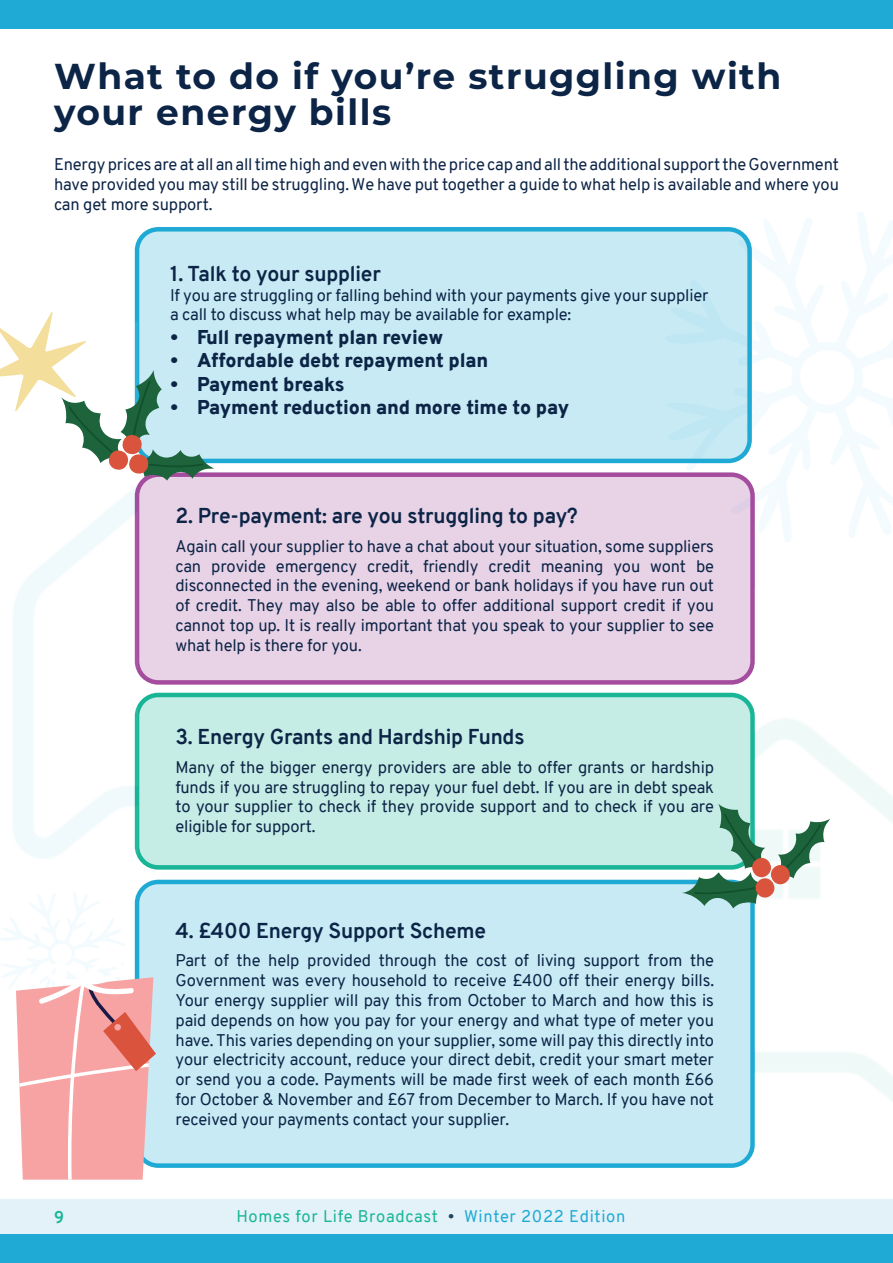
<style>
.page{position:relative;width:893px;height:1263px;background:#fff}
.page>*{position:absolute;margin:0;border:0;box-sizing:border-box;transform-origin:0 0}
.t1{font:700 36px/36px "Montserrat";letter-spacing:.04em;color:#0c2446}
.t2{font:700 21px "Overpass";letter-spacing:-.01em;color:#0c2446}
.t3{font:900 19.5px "Overpass";letter-spacing:-.01em;color:#0c2446}
.t4{font:16.5px/19.8px "Overpass";letter-spacing:-.01em;color:#0c2446;text-align:justify}
.t5{font:16.5px "Overpass";letter-spacing:.04em;color:#18b596}
.t6{font:700 16.5px "Overpass";color:#18b596}
.s1{color:#1d4662}
.s2{color:#1eaad4}
</style>
<div class="page">
<svg style="left:634px;top:212px;width:259px;height:330px"></svg>
<div style="left:0;top:1199px;width:893px;height:35px;background:#e3f1f8"></div>
<div style="left:0;top:0;width:893px;height:29px;background:#1eaad4"></div>
<div style="left:0;top:1234px;width:893px;height:29px;background:#1eaad4"></div>
<div style="left:138px;top:229px;width:611px;height:232px;background:#c7eaf4;border-radius:21px"></div>
<div style="left:138px;top:694px;width:614px;height:174px;background:#c5ece5;border-radius:21px"></div>
<div style="left:138px;top:882px;width:614px;height:283px;background:#c7eaf4;border-radius:21px"></div>
<div style="left:135px;top:227px;width:617px;height:236px;border:4px solid #1eaad4;border-radius:21px"></div>
<div style="left:138px;top:474px;width:614px;height:209px;background:#e8d2e6;border-radius:21px"></div>
<div style="left:135px;top:472px;width:620px;height:213px;border:4px solid #a44c9d;border-radius:21px"></div>
<div style="left:135px;top:693px;width:620px;height:177px;border:4px solid #18b596;border-radius:21px"></div>
<div style="left:135px;top:880px;width:620px;height:288px;border:4px solid #1eaad4;border-radius:21px"></div>
<svg style="left:1px;top:886px;width:155px;height:294px"></svg>
<svg style="left:682px;top:804px;width:148px;height:104px"></svg>
<div style="left:752px;top:858px;width:19px;height:19px;background:#d9533d;border-radius:50%"></div>
<div style="left:755px;top:878px;width:20px;height:19px;background:#d9533d;border-radius:50%"></div>
<div style="left:771px;top:865px;width:19px;height:19px;background:#d9533d;border-radius:50%"></div>
<svg style="left:0;top:312px;width:214px;height:169px"></svg>
<h1 class="t1" style="left:54px;top:56px;width:729px">What to do if you’re struggling with your energy bills</h1>
<p class="t4" style="left:54px;top:155px;width:786px">Energy prices are at all an all time high and even with the price cap and all the additional support the Government have provided you may still be struggling. We have put together a guide to what help is available and where you can get more support.</p>
<p class="t2" style="left:170px;top:258px;width:212px">1. Talk to your supplier</p>
<p class="t4" style="left:170px;top:285px;width:540px">If you are struggling or falling behind with your payments give your supplier a call to discuss what help may be available for example:</p>
<p class="t3" style="left:170px;top:323px;width:275px">• Full repayment plan review</p>
<p class="t3" style="left:170px;top:346px;width:320px">• Affordable debt repayment plan</p>
<p class="t3" style="left:170px;top:370px;width:176px">• Payment breaks</p>
<p class="t3" style="left:170px;top:393px;width:401px">• Payment reduction and more time to pay</p>
<p class="t2" style="left:176px;top:501px;width:404px">2. Pre-payment: are you struggling to pay?</p>
<p class="t4" style="left:176px;top:536px;width:540px">Again call your supplier to have a chat about your situation, some suppliers can provide emergency credit, friendly credit meaning you wont be disconnected in the evening, weekend or bank holidays if you have run out of credit. They may also be able to offer additional support credit if you cannot top up. It is really important that you speak to your supplier to see what help is there for you.</p>
<p class="t2" style="left:176px;top:722px;width:350px">3. Energy Grants and Hardship Funds</p>
<p class="t4" style="left:176px;top:757px;width:540px">Many of the bigger energy providers are able to offer grants or hardship funds if you are struggling to repay your fuel debt. If you are in debt speak to your supplier to check if they provide support and to check if you are eligible for support.</p>
<p class="t2" style="left:176px;top:916px;width:312px">4. £400 Energy Support Scheme</p>
<p class="t4" style="left:176px;top:951px;width:540px">Part of the help provided through the cost of living support from the Government was every household to receive £400 off their energy bills.<br>Your energy supplier will pay this from October to March and how this is paid depends on how you pay for your energy and what type of meter you have. This varies depending on your supplier, some will pay this directly into your electricity account, reduce your direct debit, credit your smart meter or send you a code. Payments will be made first week of each month £66 for October &amp; November and £67 from December to March. If you have not received your payments contact your supplier.</p>
<p class="t6" style="left:54px;top:1205px;width:11px">9</p>
<p class="t5" style="left:236px;top:1204px;width:390px">Homes for Life Broadcast <span class="s1">•</span> <span class="s2">Winter 2022 Edition</span></p>
</div>
